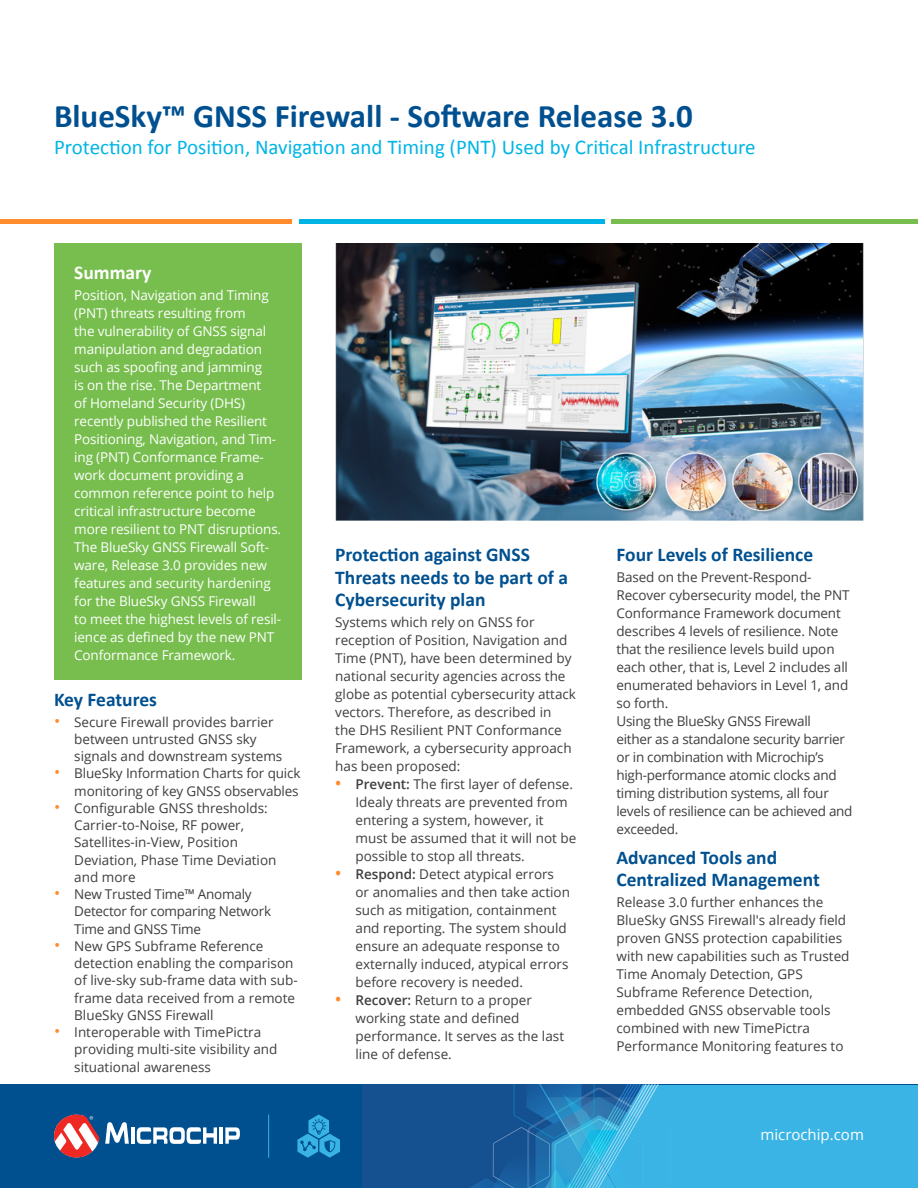
<style>
.page{position:relative;width:918px;height:1188px;background:#fff}
.page>*{position:absolute;margin:0;border:0;box-sizing:border-box;transform-origin:0 0}
.SS_TITLE{font:700 33px "Calibri";color:#005090}
.SS_SUBTITLE{font:21px "Calibri";color:#00b5e6}
.SUBHEAD1{font:700 19.5px/22.5px "Calibri";color:#005090}
.SUBHEAD1-2{font:700 19.5px "Calibri";color:#fff}
.t1{font:15px "Open Sans";color:#fff}
.BODY_B4_BULLET{font:13.5px/18px "Open Sans";color:#3e3e3f}
.BODY_TEXT{font:13.5px/18px "Open Sans";letter-spacing:-.01em;color:#fff}
.BODY_B4_BULLET-2{font:13.5px/18px "Open Sans";letter-spacing:-.02em;color:#3e3e3f}
.BODY_TEXT-2{font:13.5px/18px "Open Sans";color:#3e3e3f}
.s1{font-size:16.5px;color:#ff8c2c}
.s2{font-weight:600;font-size:16.5px;color:#ff8c2c}
.s3{font-weight:600}
</style>
<div class="page">
<div style="left:0;top:219px;width:292px;height:5px;background:#ff8c2c"></div>
<div style="left:299px;top:219px;width:306px;height:5px;background:#00b5e6"></div>
<div style="left:611px;top:219px;width:307px;height:5px;background:#77be4e"></div>
<div style="left:0;top:1084px;width:918px;height:104px;background:#005090"></div>
<div style="left:524px;top:1085px;width:394px;height:103px;background:#3ab4e5"></div>
<img style="left:363px;top:1085px;width:295px;height:103px">
<svg style="left:105px;top:1122px;width:24px;height:22px"></svg>
<hr style="left:131px;top:1127px;width:4px;height:17px;background:#fff">
<hr style="left:219px;top:1127px;width:4px;height:17px;background:#fff">
<svg style="left:225px;top:1127px;width:15px;height:17px"></svg>
<svg style="left:137px;top:1127px;width:80px;height:17px"></svg>
<svg style="left:54px;top:1115px;width:45px;height:43px"></svg>
<svg style="left:297px;top:1115px;width:43px;height:43px"></svg>
<hr style="left:268px;top:1114px;width:1px;height:44px;background:#38b3e4">
<div style="left:54px;top:244px;width:248px;height:436px;background:#77be4e"></div>
<img style="left:335px;top:244px;width:529px;height:277px">
<p class="SS_TITLE" style="left:54px;top:95px;width:640px">BlueSky™ GNSS Firewall - Software Release 3.0</p>
<p class="SS_SUBTITLE" style="left:54px;top:134px;width:703px">Protection for Position, Navigation and Timing (PNT) Used by Critical Infrastructure</p>
<p class="SUBHEAD1-2" style="left:74px;top:260px;width:79px">Summary</p>
<p class="BODY_TEXT" style="left:74px;top:286px;width:209px">Position, Navigation and Timing (PNT) threats resulting from<br>the vulnerability of GNSS signal manipulation and degradation such as spoofing and jamming<br>is on the rise. The Department<br>of Homeland Security (DHS) recently published the Resilient<br>Positioning, Navigation, and Tim&shy;ing (PNT) Conformance Frame&shy;work document providing a common reference point to help critical infrastructure become more resilient to PNT disruptions.<br>The BlueSky GNSS Firewall Soft&shy;ware, Release 3.0 provides new features and security hardening for the BlueSky GNSS Firewall<br>to meet the highest levels of resil&shy;ience as defined by the new PNT<br>Conformance Framework.</p>
<p class="SUBHEAD1" style="left:54px;top:688px;width:105px">Key Features</p>
<p class="BODY_B4_BULLET" style="left:74px;top:713px;width:210px;line-height:17.2px;text-indent:-20px"><span class="s1">•</span> Secure Firewall provides barrier between untrusted GNSS sky signals and downstream systems</p>
<p class="BODY_B4_BULLET" style="left:54px;top:764px;width:248px;line-height:17.2px;text-align:right"><span class="s1">•</span> BlueSky Information Charts for quick monitoring of key GNSS observables</p>
<p class="BODY_B4_BULLET" style="left:74px;top:799px;width:204px;line-height:17.2px;text-indent:-20px"><span class="s1">•</span> Configurable GNSS thresholds:<br>Carrier-to-Noise, RF power,<br>Satellites-in-View, Position<br>Deviation, Phase Time Deviation and more</p>
<p class="BODY_B4_BULLET-2" style="left:74px;top:885px;width:198px;line-height:17.2px;text-indent:-20px"><span class="s1">•</span> New Trusted Time™ Anomaly<br>Detector for comparing Network<br>Time and GNSS Time</p>
<p class="BODY_B4_BULLET" style="left:74px;top:937px;width:225px;line-height:17.2px;text-indent:-20px"><span class="s1">•</span> New GPS Subframe Reference detection enabling the comparison of live-sky sub-frame data with sub&shy;frame data received from a remote<br>BlueSky GNSS Firewall</p>
<p class="BODY_B4_BULLET" style="left:74px;top:1023px;width:205px;line-height:17.2px;text-indent:-20px"><span class="s1">•</span> Interoperable with TimePictra providing multi-site visibility and situational awareness</p>
<p class="SUBHEAD1" style="left:335px;top:543px;width:234px">Protection against GNSS<br>Threats needs to be part of a<br>Cybersecurity plan</p>
<p class="BODY_B4_BULLET" style="left:335px;top:613px;width:242px">Systems which rely on GNSS for reception of Position, Navigation and Time (PNT), have been determined by national security agencies across the globe as potential cybersecurity attack vectors. Therefore, as described in<br>the DHS Resilient PNT Conformance Framework, a cybersecurity approach has been proposed:</p>
<p class="BODY_B4_BULLET" style="left:355px;top:775px;width:222px;text-indent:-20px"><span class="s2">•</span> <span class="s3">Prevent:</span> The first layer of defense.<br>Idealy threats are prevented from entering a system, however, it must be assumed that it will not be possible to stop all threats.</p>
<p class="BODY_B4_BULLET" style="left:355px;top:865px;width:216px;text-indent:-20px"><span class="s2">•</span> <span class="s3">Respond:</span> Detect atypical errors or anomalies and then take action such as mitigation, containment and reporting. The system should ensure an adequate response to externally induced, atypical errors before recovery is needed.</p>
<p class="BODY_B4_BULLET" style="left:355px;top:991px;width:210px;text-indent:-20px"><span class="s2">•</span> <span class="s3">Recover:</span> Return to a proper working state and defined performance. It serves as the last line of defense.</p>
<p class="SUBHEAD1" style="left:616px;top:543px;width:198px">Four Levels of Resilience</p>
<p class="BODY_B4_BULLET" style="left:616px;top:568px;width:235px">Based on the Prevent-Respond-Recover cybersecurity model, the PNT Conformance Framework document describes 4 levels of resilience. Note that the resilience levels build upon each other, that is, Level 2 includes all enumerated behaviors in Level 1, and so forth.</p>
<p class="BODY_B4_BULLET-2" style="left:616px;top:712px;width:238px">Using the BlueSky GNSS Firewall<br>either as a standalone security barrier or in combination with Microchip’s high-performance atomic clocks and timing distribution systems, all four levels of resilience can be achieved and exceeded.</p>
<p class="SUBHEAD1" style="left:616px;top:846px;width:205px">Advanced Tools and<br>Centralized Management</p>
<p class="BODY_TEXT-2" style="left:616px;top:893px;width:235px">Release 3.0 further enhances the BlueSky GNSS Firewall's already field proven GNSS protection capabilities with new capabilities such as Trusted Time Anomaly Detection, GPS Subframe Reference Detection, embedded GNSS observable tools combined with new TimePictra Performance Monitoring features to</p>
<p class="t1" style="left:760px;top:1125px;width:105px">microchip.com</p>
</div>
